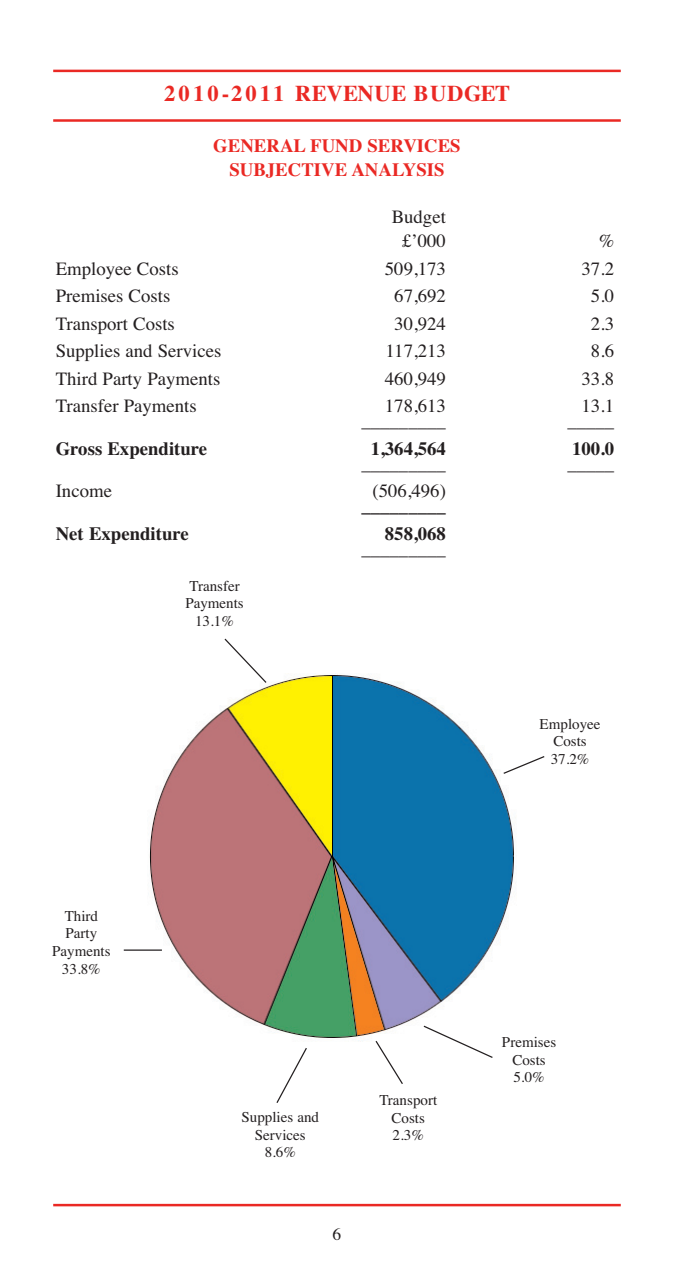
<style>
.page{position:relative;width:674px;height:1276px;background:#fff}
.page>*{position:absolute;margin:0;border:0;box-sizing:border-box;transform-origin:0 0}
.t1{font:700 22.5px "Times";letter-spacing:.03em;color:#ea2924}
.t2{font:18.75px/23.8px "Times";color:#231f20;text-align:center}
.t3{font:700 18.75px "Times";color:#231f20}
.t4{font:700 18.75px/23.8px "Times";color:#ea2924;text-align:center}
.t5{font:17.5px "Times";color:#231f20}
.t6{font:15px/17.5px "Times";color:#231f20;text-align:center}
</style>
<div class="page">
<hr style="left:53px;top:70px;width:567px;height:2px;background:#ea2924">
<hr style="left:53px;top:119px;width:567px;height:3px;background:#ea2924">
<hr style="left:53px;top:1203px;width:567px;height:3px;background:#ea2924">
<img style="left:141px;top:673px;width:373px;height:368px">
<svg style="left:502px;top:755px;width:43px;height:20px"></svg>
<svg style="left:422px;top:1024px;width:72px;height:34px"></svg>
<svg style="left:374px;top:1039px;width:30px;height:45px"></svg>
<svg style="left:276px;top:1048px;width:31px;height:55px"></svg>
<svg style="left:223px;top:638px;width:44px;height:46px"></svg>
<hr style="left:124px;top:949px;width:38px;height:1px;background:#231f20">
<p class="t1" style="left:164px;top:86px;width:347px">2010-2011 REVENUE BUDGET</p>
<p class="t4" style="left:213px;top:136px;width:249px">GENERAL FUND SERVICES<br>SUBJECTIVE ANALYSIS</p>
<p class="t2" style="left:391px;top:207px;width:56px">Budget £’000</p>
<p class="t2" style="left:598px;top:231px;width:17px">%</p>
<p class="t2" style="left:56px;top:258px;width:124px">Employee Costs</p>
<p class="t2" style="left:384px;top:258px;width:62px">509,173</p>
<p class="t2" style="left:581px;top:258px;width:34px">37.2</p>
<p class="t2" style="left:56px;top:286px;width:116px">Premises Costs</p>
<p class="t2" style="left:394px;top:286px;width:53px">67,692</p>
<p class="t2" style="left:590px;top:286px;width:25px">5.0</p>
<p class="t2" style="left:56px;top:313px;width:121px">Transport Costs</p>
<p class="t2" style="left:394px;top:313px;width:53px">30,924</p>
<p class="t2" style="left:590px;top:313px;width:25px">2.3</p>
<p class="t2" style="left:56px;top:341px;width:167px">Supplies and Services</p>
<p class="t2" style="left:385px;top:341px;width:62px">117,213</p>
<p class="t2" style="left:590px;top:341px;width:25px">8.6</p>
<p class="t2" style="left:56px;top:368px;width:166px">Third Party Payments</p>
<p class="t2" style="left:384px;top:368px;width:62px">460,949</p>
<p class="t2" style="left:581px;top:368px;width:34px">33.8</p>
<p class="t2" style="left:56px;top:396px;width:142px">Transfer Payments</p>
<p class="t2" style="left:384px;top:396px;width:62px">178,613</p>
<p class="t2" style="left:581px;top:396px;width:34px">13.1</p>
<p class="t2" style="left:361px;top:411px;width:86px">_________</p>
<p class="t2" style="left:567px;top:411px;width:48px">_____</p>
<p class="t3" style="left:56px;top:442px;width:153px">Gross Expenditure</p>
<p class="t3" style="left:370px;top:442px;width:76px">1,364,564</p>
<p class="t3" style="left:571px;top:442px;width:44px">100.0</p>
<p class="t2" style="left:361px;top:453px;width:86px">_________</p>
<p class="t2" style="left:567px;top:453px;width:48px">_____</p>
<p class="t2" style="left:56px;top:481px;width:58px">Income</p>
<p class="t2" style="left:372px;top:481px;width:75px">(506,496)</p>
<p class="t3" style="left:361px;top:499px;width:86px">_________</p>
<p class="t3" style="left:56px;top:527px;width:134px">Net Expenditure</p>
<p class="t3" style="left:384px;top:527px;width:62px">858,068</p>
<p class="t2" style="left:361px;top:538px;width:86px">_________</p>
<p class="t6" style="left:52px;top:908px;width:60px">Third<br>Party<br>Payments<br>33.8%</p>
<p class="t6" style="left:185px;top:578px;width:60px">Transfer<br>Payments<br>13.1%</p>
<p class="t6" style="left:539px;top:716px;width:62px">Employee<br>Costs<br>37.2%</p>
<p class="t6" style="left:241px;top:1110px;width:79px">Supplies and<br>Services<br>8.6%</p>
<p class="t5" style="left:332px;top:1228px;width:10px">6</p>
<p class="t6" style="left:379px;top:1092px;width:59px">Transport<br>Costs<br>2.3%</p>
<p class="t6" style="left:501px;top:1035px;width:56px">Premises<br>Costs<br>5.0%</p>
</div>
